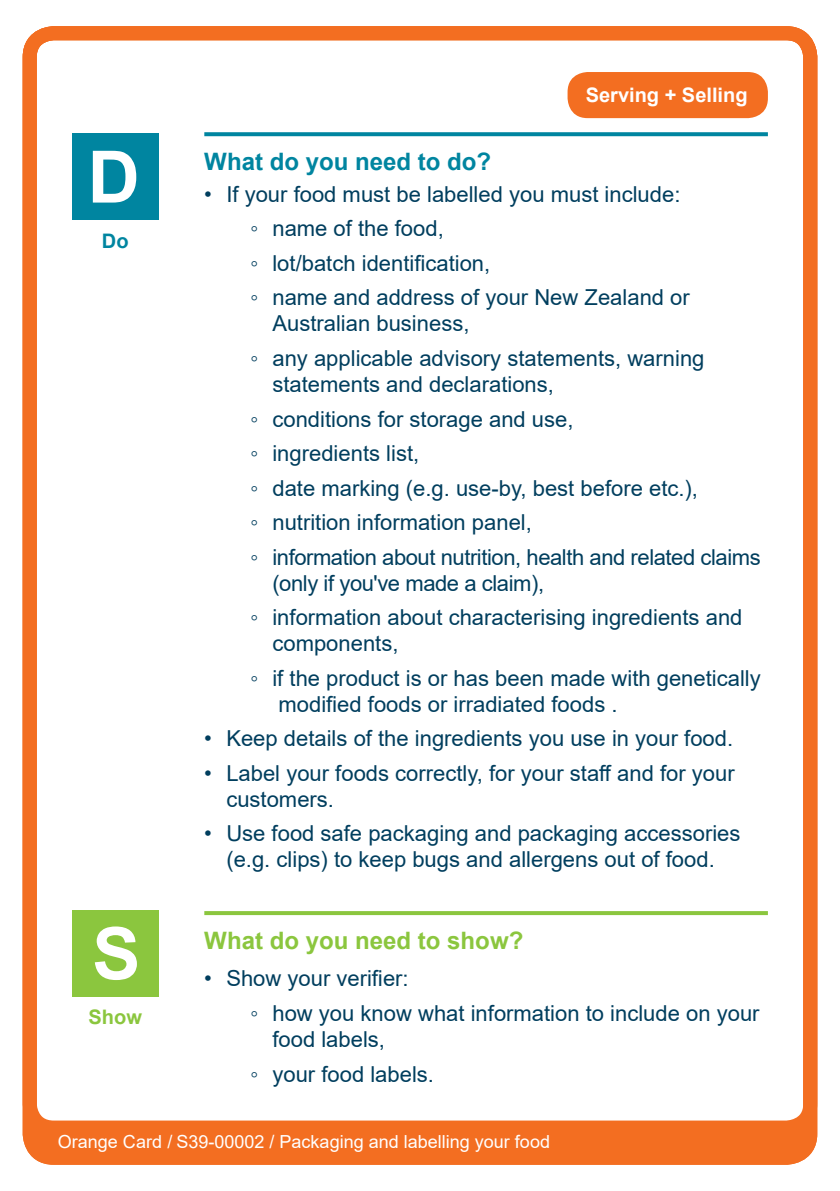
<style>
.page{position:relative;width:840px;height:1191px;background:#fff}
.page>*{position:absolute;margin:0;border:0;box-sizing:border-box;transform-origin:0 0}
.Subtitle{font:700 24px "Arial";color:#8bc63e}
.Subtitle-2{font:700 24px "Arial";color:#0085a0}
.t1{font:22px/26px "Arial";color:#003e5e}
.t2{font:22px/26px "Arial";letter-spacing:-.02em;color:#003e5e}
.t3{font:700 20px "Arial";color:#fff}
.Subtitle-3{font:700 20px "Arial";color:#8bc63e}
.Subtitle-4{font:700 20px "Arial";color:#0085a0}
.t4{font:18px "Arial";color:#fff}
</style>
<div class="page">
<div style="left:29px;top:1125px;width:775px;height:26px;background:#f36e21"></div>
<div style="left:23px;top:26px;width:793px;height:1138px;border:14px solid #f36e21;border-radius:24px"></div>
<div style="left:72px;top:133px;width:86px;height:87px;background:#0085a0"></div>
<svg style="left:93px;top:151px;width:43px;height:51px"></svg>
<svg style="left:204px;top:132px;width:563px;height:4px;background:#0e8ba5"></svg>
<svg style="left:204px;top:911px;width:563px;height:4px;background:#8dc742"></svg>
<div style="left:72px;top:910px;width:86px;height:86px;background:#8bc63e"></div>
<svg style="left:95px;top:926px;width:42px;height:54px"></svg>
<div style="left:567px;top:72px;width:200px;height:46px;background:#f36e21;border-radius:20px"></div>
<p class="Subtitle-4" style="left:102px;top:227px;width:28px">Do</p>
<p class="Subtitle-3" style="left:88px;top:1002px;width:55px">Show</p>
<p class="t3" style="left:585px;top:81px;width:163px">Serving + Selling</p>
<p class="Subtitle-2" style="left:204px;top:145px;width:288px">What do you need to do?</p>
<p class="t1" style="left:204px;top:181px;width:477px">• If your food must be labelled you must include:</p>
<p class="t1" style="left:250px;top:215px;width:195px">◦ name of the food,</p>
<p class="t1" style="left:250px;top:250px;width:241px">◦ lot/batch identification,</p>
<p class="t1" style="left:272px;top:285px;width:418px;text-indent:-22px">◦ name and address of your New Zealand or<br>Australian business,</p>
<p class="t1" style="left:272px;top:345px;width:433px;text-indent:-22px">◦ any applicable advisory statements, warning statements and declarations,</p>
<p class="t1" style="left:250px;top:406px;width:324px">◦ conditions for storage and use,</p>
<p class="t1" style="left:250px;top:440px;width:170px">◦ ingredients list,</p>
<p class="t1" style="left:250px;top:475px;width:449px">◦ date marking (e.g. use-by, best before etc.),</p>
<p class="t1" style="left:250px;top:509px;width:283px">◦ nutrition information panel,</p>
<p class="t2" style="left:272px;top:544px;width:489px;text-indent:-22px">◦ information about nutrition, health and related claims (only if you've made a claim),</p>
<p class="t1" style="left:272px;top:604px;width:471px;text-indent:-22px">◦ information about characterising ingredients and components,</p>
<p class="t1" style="left:278px;top:665px;width:483px;text-indent:-28px">◦ if the product is or has been made with genetically modified foods or irradiated foods .</p>
<p class="t1" style="left:204px;top:725px;width:530px">• Keep details of the ingredients you use in your food.</p>
<p class="t1" style="left:226px;top:760px;width:509px;text-indent:-22px">• Label your foods correctly, for your staff and for your customers.</p>
<p class="t1" style="left:204px;top:820px;width:537px;text-align:center">• Use food safe packaging and packaging accessories (e.g. clips) to keep bugs and allergens out of food.</p>
<p class="Subtitle" style="left:204px;top:923px;width:320px">What do you need to show?</p>
<p class="t1" style="left:204px;top:965px;width:206px">• Show your verifier:</p>
<p class="t1" style="left:272px;top:1000px;width:488px;text-indent:-22px">◦ how you know what information to include on your food labels,</p>
<p class="t1" style="left:250px;top:1060px;width:185px">◦ your food labels.</p>
<p class="t4" style="left:58px;top:1129px;width:493px">Orange Card / S39-00002 / Packaging and labelling your food</p>
</div>
